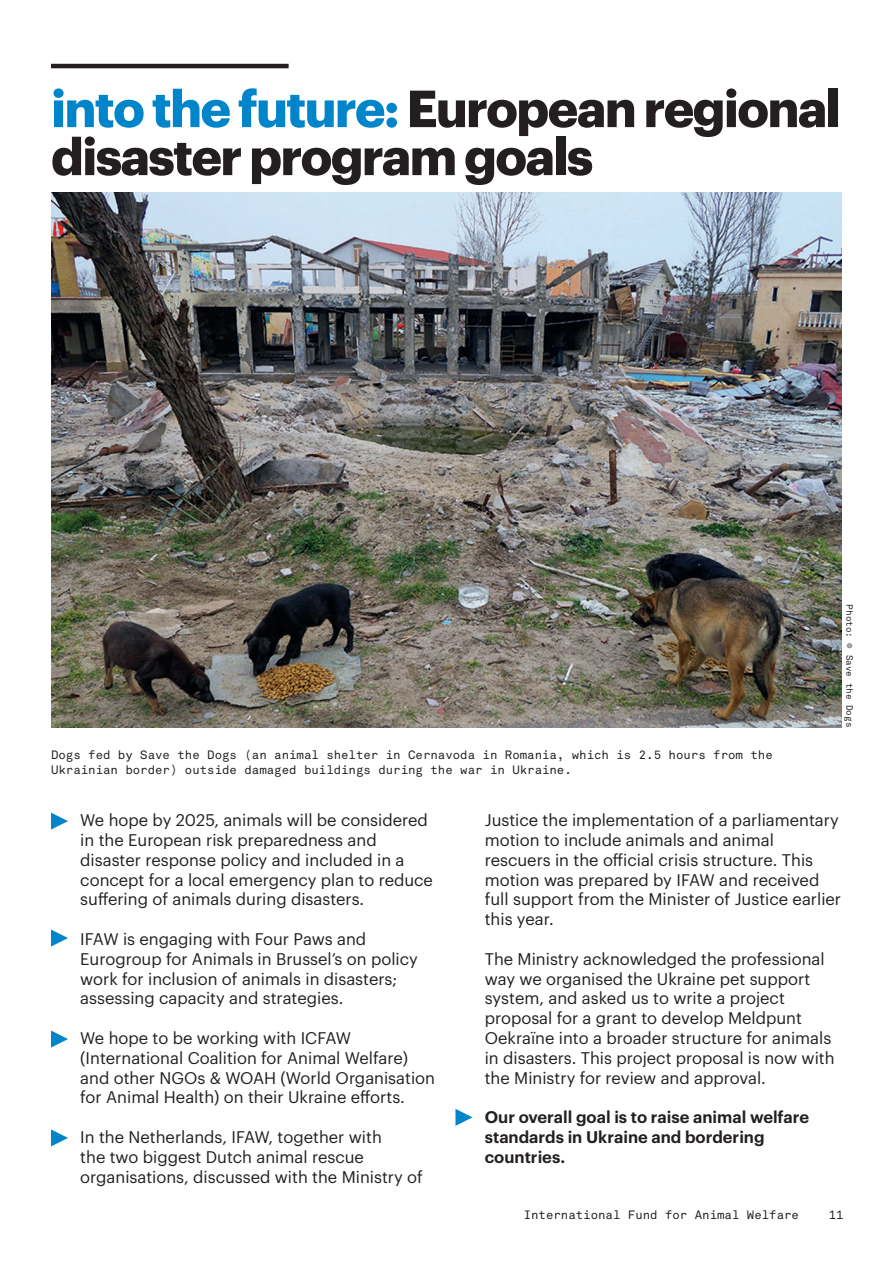
<style>
.page{position:relative;width:893px;height:1263px;background:#fff}
.page>*{position:absolute;margin:0;border:0;box-sizing:border-box;transform-origin:0 0}
.t1{font:700 51px/48px "Graphik";letter-spacing:-.03em;color:#231f20}
.t2{font:16.5px/19.8px "false";color:#231f20}
.t3{font:600 16.5px/19.8px "Graphik";color:#231f20}
.t4{font:12px/14.4px "Akkurat Mono";color:#231f20}
.t5{font:9px "Akkurat Mono";color:#231f20}
.s1{color:#0084ca}
</style>
<div class="page">
<img style="left:51px;top:192px;width:791px;height:535px">
<hr style="left:51px;top:64px;width:238px;height:4px;background:#231f20">
<svg style="left:51px;top:813px;width:17px;height:17px"></svg>
<svg style="left:51px;top:929px;width:17px;height:17px"></svg>
<svg style="left:51px;top:1030px;width:17px;height:17px"></svg>
<svg style="left:51px;top:1129px;width:17px;height:17px"></svg>
<svg style="left:455px;top:1109px;width:17px;height:17px"></svg>
<h1 class="t1" style="left:51px;top:80px;width:791px"><span class="s1">into the future:</span> European regional disaster program goals</h1>
<p class="t5" style="left:855px;top:604px;width:124px;rotate:90deg">Photo: © Save the Dogs</p>
<p class="t4" style="left:51px;top:748px;width:723px">Dogs fed by Save the Dogs (an animal shelter in Cernavoda in Romania, which is 2.5 hours from the<br>Ukrainian border) outside damaged buildings during the war in Ukraine.</p>
<p class="t2" style="left:80px;top:809px;width:354px">We hope by 2025, animals will be considered in the European risk preparedness and disaster response policy and included in a concept for a local emergency plan to reduce suffering of animals during disasters.</p>
<p class="t2" style="left:80px;top:928px;width:339px">IFAW is engaging with Four Paws and Eurogroup for Animals in Brussel’s on policy work for inclusion of animals in disasters; assessing capacity and strategies.</p>
<p class="t2" style="left:80px;top:1027px;width:356px">We hope to be working with ICFAW (International Coalition for Animal Welfare) and other NGOs &amp; WOAH (World Organisation for Animal Health) on their Ukraine efforts.</p>
<p class="t2" style="left:80px;top:1126px;width:344px">In the Netherlands, IFAW, together with<br>the two biggest Dutch animal rescue organisations, discussed with the Ministry of</p>
<p class="t2" style="left:485px;top:809px;width:358px">Justice the implementation of a parliamentary motion to include animals and animal rescuers in the official crisis structure. This motion was prepared by IFAW and received full support from the Minister of Justice earlier this year.</p>
<p class="t2" style="left:485px;top:947px;width:351px">The Ministry acknowledged the professional way we organised the Ukraine pet support system, and asked us to write a project proposal for a grant to develop Meldpunt Oekraïne into a broader structure for animals in disasters. This project proposal is now with the Ministry for review and approval.</p>
<p class="t3" style="left:485px;top:1106px;width:326px">Our overall goal is to raise animal welfare standards in Ukraine and bordering countries.</p>
<p class="t4" style="left:524px;top:1207px;width:277px">International Fund for Animal Welfare</p>
<p class="t4" style="left:829px;top:1207px;width:16px">11</p>
</div>
